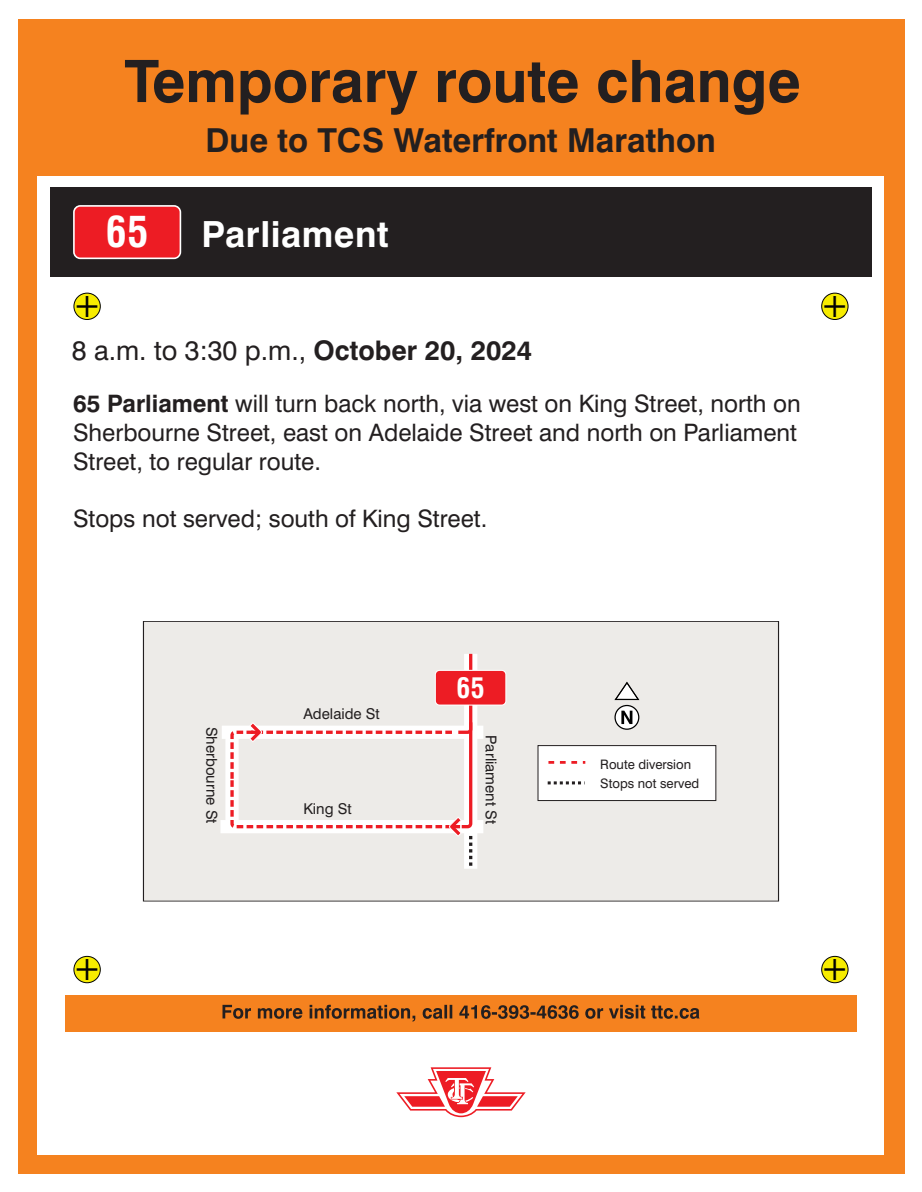
<style>
.page{position:relative;width:922px;height:1192px;background:#fff}
.page>*{position:absolute;margin:0;border:0;box-sizing:border-box;transform-origin:0 0}
.t1{font:700 58.5px "Swiss 721 BT";color:#231f20}
.t2{font:700 condensed 41.85px "Swiss 721 BT";color:#fff}
.t3{font:700 36px "Swiss 721 BT";letter-spacing:.015em;color:#fff}
.t4{font:condensed 35.25px "Swiss 721 BT";color:#020203}
.t5{font:700 33px "Swiss 721 BT";color:#231f20}
.t6{font:700 condensed 27.75px "Swiss 721 BT";color:#fff}
.t7{font:27px "Swiss 721 BT";color:#231f20}
.t8{font:24px/28.8px "Swiss 721 BT";color:#231f20}
.t9{font:14.85px "Swiss 721 BT";color:#231f20}
.t10{font:13.05px/19.2px "Swiss 721 BT";color:#231f20}
.s1{font-weight:700}
</style>
<div class="page">
<div style="left:18px;top:19px;width:885px;height:1153px;background:#f5821f"></div>
<div style="left:38px;top:176px;width:845px;height:977px;background:#fff"></div>
<div style="left:50px;top:187px;width:821px;height:90px;background:#231f20"></div>
<div style="left:65px;top:994px;width:791px;height:37px;background:#f5821f"></div>
<div style="left:820px;top:293px;width:28px;height:27px;background:#f7ec00;border:1px solid #020203;border-radius:50%"></div>
<div style="left:73px;top:293px;width:28px;height:27px;background:#f7ec00;border:1px solid #020203;border-radius:50%"></div>
<svg style="left:222px;top:1004px;width:477px;height:17px"></svg>
<svg style="left:396px;top:1067px;width:130px;height:51px"></svg>
<svg style="left:73px;top:205px;width:108px;height:54px"></svg>
<div style="left:75px;top:207px;width:104px;height:50px;background:#ed1c24;border-radius:6px"></div>
<div style="left:143px;top:621px;width:635px;height:280px;background:#edebe8"></div>
<div style="left:222px;top:725px;width:261px;height:13px;background:#fff"></div>
<div style="left:464px;top:653px;width:13px;height:215px;background:#fff"></div>
<div style="left:220px;top:819px;width:263px;height:14px;background:#fff"></div>
<div style="left:225px;top:729px;width:13px;height:97px;background:#fff"></div>
<svg style="left:434px;top:669px;width:72px;height:36px"></svg>
<div style="left:435px;top:670px;width:70px;height:34px;background:#ed1c24;border-radius:4px"></div>
<svg style="left:537px;top:744px;width:179px;height:57px"></svg>
<svg style="left:613px;top:681px;width:27px;height:49px"></svg>
<svg style="left:228px;top:650px;width:246px;height:218px;background:#efe1df"></svg>
<div style="left:820px;top:955px;width:28px;height:27px;background:#f7ec00;border:1px solid #020203;border-radius:50%"></div>
<div style="left:73px;top:955px;width:28px;height:27px;background:#f7ec00;border:1px solid #020203;border-radius:50%"></div>
<h1 class="t1" style="left:124px;top:58px;width:677px">Temporary route change</h1>
<h2 class="t2" style="left:106px;top:215px;width:44px">65</h2>
<h3 class="t5" style="left:205px;top:127px;width:511px">Due to TCS Waterfront Marathon</h3>
<h3 class="t3" style="left:201px;top:219px;width:188px">Parliament</h3>
<h3 class="t4" style="left:72px;top:290px;width:31px">+</h3>
<h3 class="t4" style="left:819px;top:290px;width:31px">+</h3>
<p class="t7" style="left:72px;top:339px;width:461px">8 a.m. to 3:30 p.m., <span class="s1">October 20, 2024</span></p>
<p class="t8" style="left:73px;top:391px;width:728px"><span class="s1">65 Parliament</span> will turn back north, via west on King Street, north on<br>Sherbourne Street, east on Adelaide Street and north on Parliament<br>Street, to regular route.</p>
<p class="t8" style="left:73px;top:506px;width:415px">Stops not served; south of King Street.</p>
<p class="t9" style="left:217px;top:726px;width:98px;rotate:90deg">Sherbourne St</p>
<p class="t9" style="left:303px;top:707px;width:78px">Adelaide St</p>
<p class="t9" style="left:303px;top:802px;width:50px">King St</p>
<p class="t6" style="left:456px;top:676px;width:30px">65</p>
<p class="t9" style="left:497px;top:735px;width:90px;rotate:90deg">Parliament St</p>
<p class="t10" style="left:600px;top:755px;width:100px">Route diversion<br>Stops not served</p>
<h3 class="t4" style="left:72px;top:952px;width:31px">+</h3>
<h3 class="t4" style="left:819px;top:952px;width:31px">+</h3>
</div>
